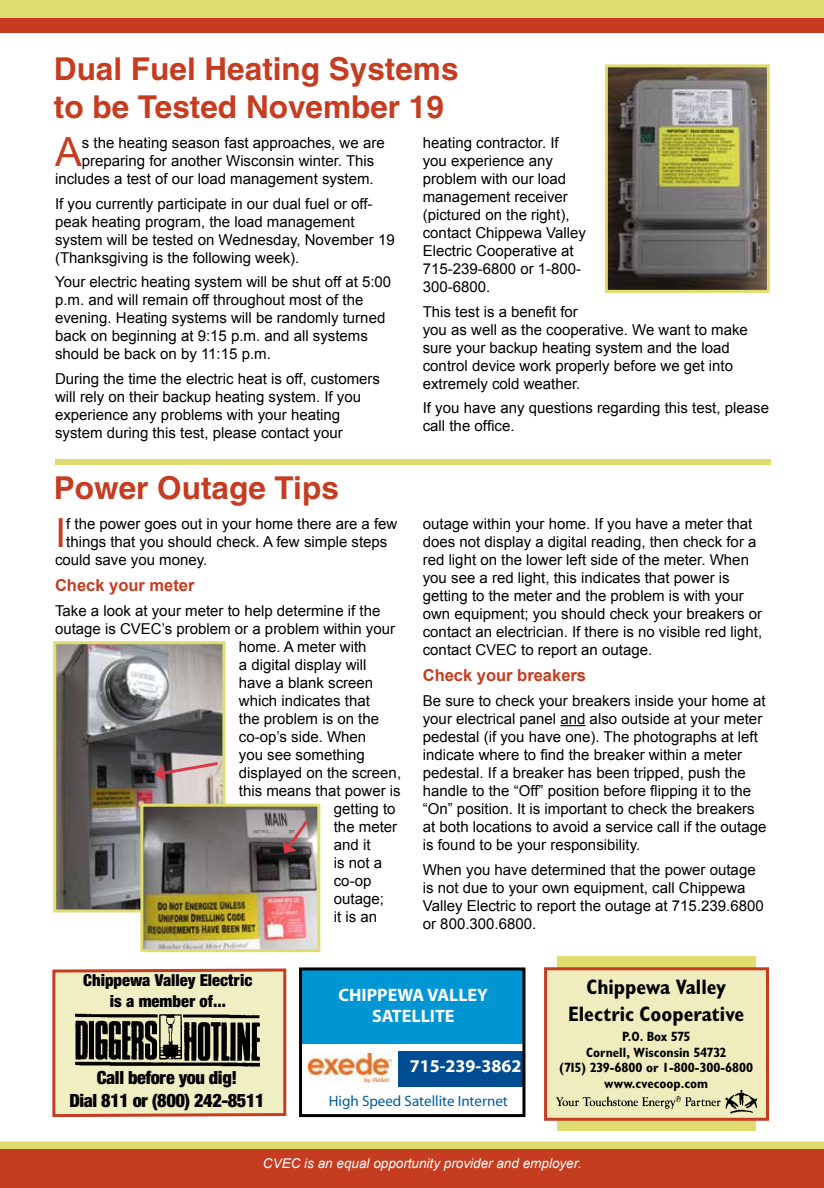
<style>
.page{position:relative;width:824px;height:1188px;background:#fff}
.page>*{position:absolute;margin:0;border:0;box-sizing:border-box;transform-origin:0 0}
.t1{font:40.2px "Arial";color:#c63c20}
.t2{font:700 31.5px/37.8px "Helvetica";color:#c63c20}
.t3{font:21px/26.8px "Classical Sans Bold Cond DTC";color:#000;text-align:center}
.t4{font:19.5px/23px "Sans Black Condensed DTC";letter-spacing:-.02em;color:#000;text-align:center}
.t5{font:700 18px/21.6px "Myriad";color:#fff;text-align:center}
.t6{font:17.7px/21.3px "Sans Black Condensed DTC";color:#000;text-align:center}
.t7{font:700 16.5px "Arial";color:#c63c20}
.t8{font:15px/18px "Arial";color:#000}
.t9{font:15px "Myriad";color:#005c9e}
.t10{font:13.5px/15.6px "Classical Sans Bold Cond DTC";color:#000;text-align:center}
.t11{font:italic 13.5px "Arial";color:#fff}
</style>
<div class="page">
<svg style="left:52px;top:968px;width:235px;height:150px;background:#ecdfb6"></svg>
<img style="left:75px;top:1014px;width:185px;height:52px">
<svg style="left:0;top:1141px;width:824px;height:47px;background:#ca572e"></svg>
<div style="left:300px;top:968px;width:224px;height:76px;background:#0096d3"></div>
<div style="left:398px;top:1051px;width:126px;height:35px;background:#004d94"></div>
<img style="left:308px;top:1053px;width:83px;height:29px">
<div style="left:299px;top:967px;width:226px;height:150px;border:3px solid #000"></div>
<div style="left:0;top:0;width:824px;height:32px;background:#c63c20"></div>
<div style="left:0;top:0;width:824px;height:17px;background:#dfdd6f"></div>
<div style="left:55px;top:460px;width:715px;height:5px;background:#dfdd6f"></div>
<div style="left:557px;top:957px;width:198px;height:174px;background:#dfdd6f"></div>
<div style="left:544px;top:967px;width:225px;height:154px;background:#efedbd;border:3px solid #c63c20"></div>
<img style="left:555px;top:1090px;width:201px;height:23px">
<img style="left:608px;top:68px;width:157px;height:221px">
<div style="left:604px;top:64px;width:165px;height:229px;border:3px solid #dfdd6f"></div>
<svg style="left:560px;top:725px;width:25px;height:1px"></svg>
<img style="left:57px;top:645px;width:164px;height:264px">
<div style="left:53px;top:641px;width:172px;height:272px;border:3px solid #dfdd6f"></div>
<img style="left:144px;top:808px;width:172px;height:140px">
<div style="left:140px;top:804px;width:180px;height:148px;border:3px solid #dfdd6f"></div>
<svg style="left:155px;top:760px;width:66px;height:22px"></svg>
<svg style="left:282px;top:817px;width:29px;height:36px"></svg>
<h2 class="t2" style="left:54px;top:50px;width:406px">Dual Fuel Heating Systems to be Tested November 19</h2>
<h1 class="t1" style="left:55px;top:125px;width:28px">A</h1>
<p class="t8" style="left:82px;top:134px;width:304px">s the heating season fast approaches, we are</p>
<p class="t8" style="left:82px;top:152px;width:294px">preparing for another Wisconsin winter. This</p>
<p class="t8" style="left:55px;top:170px;width:320px">includes a test of our load management system.</p>
<p class="t8" style="left:55px;top:195px;width:341px">If you currently participate in our dual fuel or off&shy;peak heating program, the load management system will be tested on Wednesday, November 19 (Thanksgiving is the following week).</p>
<p class="t8" style="left:55px;top:273px;width:338px">Your electric heating system will be shut off at 5:00 p.m. and will remain off throughout most of the evening. Heating systems will be randomly turned back on beginning at 9:15 p.m. and all systems should be back on by 11:15 p.m.</p>
<p class="t8" style="left:55px;top:370px;width:326px">During the time the electric heat is off, customers will rely on their backup heating system. If you experience any problems with your heating system during this test, please contact your</p>
<h2 class="t2" style="left:54px;top:468px;width:286px">Power Outage Tips</h2>
<h1 class="t1" style="left:55px;top:506px;width:13px">I</h1>
<p class="t8" style="left:66px;top:515px;width:333px">f the power goes out in your home there are a few</p>
<p class="t8" style="left:66px;top:533px;width:323px">things that you should check. A few simple steps</p>
<p class="t8" style="left:55px;top:551px;width:154px">could save you money.</p>
<p class="t7" style="left:55px;top:575px;width:141px">Check your meter</p>
<p class="t8" style="left:55px;top:602px;width:327px">Take a look at your meter to help determine if the</p>
<p class="t8" style="left:55px;top:620px;width:341px">outage is CVEC’s problem or a problem within your</p>
<p class="t8" style="left:239px;top:638px;width:129px">home. A meter with</p>
<p class="t8" style="left:239px;top:656px;width:129px">a digital display will</p>
<p class="t8" style="left:239px;top:674px;width:136px">have a blank screen</p>
<p class="t8" style="left:239px;top:692px;width:132px">which indicates that</p>
<p class="t8" style="left:239px;top:710px;width:142px">the problem is on the</p>
<p class="t8" style="left:239px;top:728px;width:129px">co-op’s side. When</p>
<p class="t8" style="left:239px;top:746px;width:127px">you see something</p>
<p class="t8" style="left:239px;top:764px;width:164px">displayed on the screen,</p>
<p class="t8" style="left:239px;top:782px;width:163px">this means that power is</p>
<p class="t8" style="left:334px;top:800px;width:63px">getting to</p>
<p class="t8" style="left:334px;top:818px;width:65px">the meter</p>
<p class="t8" style="left:334px;top:836px;width:38px">and it</p>
<p class="t8" style="left:334px;top:854px;width:50px">is not a</p>
<p class="t8" style="left:334px;top:872px;width:39px">co-op</p>
<p class="t8" style="left:334px;top:890px;width:52px">outage;</p>
<p class="t8" style="left:334px;top:908px;width:45px">it is an</p>
<p class="t8" style="left:423px;top:134px;width:165px">heating contractor. If you experience any problem with our load management receiver (pictured on the right), contact Chippewa Valley<br>Electric Cooperative at<br>715-239-6800 or 1-800-<br>300-6800.</p>
<p class="t8" style="left:423px;top:303px;width:326px">This test is a benefit for<br>you as well as the cooperative. We want to make sure your backup heating system and the load control device work properly before we get into extremely cold weather.</p>
<p class="t8" style="left:423px;top:399px;width:348px">If you have any questions regarding this test, please call the office.</p>
<p class="t8" style="left:423px;top:515px;width:341px">outage within your home. If you have a meter that does not display a digital reading, then check for a red light on the lower left side of the meter. When you see a red light, this indicates that power is getting to the meter and the problem is with your own equipment; you should check your breakers or contact an electrician. If there is no visible red light, contact CVEC to report an outage.</p>
<p class="t7" style="left:423px;top:665px;width:165px">Check your breakers</p>
<p class="t8" style="left:423px;top:692px;width:345px">Be sure to check your breakers inside your home at your electrical panel and also outside at your meter pedestal (if you have one). The photographs at left indicate where to find the breaker within a meter pedestal. If a breaker has been tripped, push the handle to the “Off” position before flipping it to the “On” position. It is important to check the breakers at both locations to avoid a service call if the outage is found to be your responsibility.</p>
<p class="t8" style="left:423px;top:861px;width:342px">When you have determined that the power outage is not due to your own equipment, call Chippewa Valley Electric to report the outage at 715.239.6800 or 800.300.6800.</p>
<p class="t6" style="left:83px;top:969px;width:171px">Chippewa Valley Electric is a member of…</p>
<h3 class="t4" style="left:69px;top:1065px;width:197px">Call before you dig!<br>Dial 811 or (800) 242-8511</h3>
<p class="t5" style="left:338px;top:985px;width:151px">CHIPPEWA VALLEY<br>SATELLITE</p>
<p class="t5" style="left:410px;top:1056px;width:113px">715-239-3862</p>
<p class="t9" style="left:329px;top:1093px;width:180px">High Speed Satellite Internet</p>
<h3 class="t3" style="left:568px;top:974px;width:178px">Chippewa Valley<br>Electric Cooperative</h3>
<p class="t10" style="left:559px;top:1029px;width:195px">P.O. Box 575<br>Cornell, Wisconsin 54732<br>(715) 239-6800 or 1-800-300-6800 www.cvecoop.com</p>
<p class="t11" style="left:263px;top:1154px;width:320px">CVEC is an equal opportunity provider and employer.</p>
</div>
